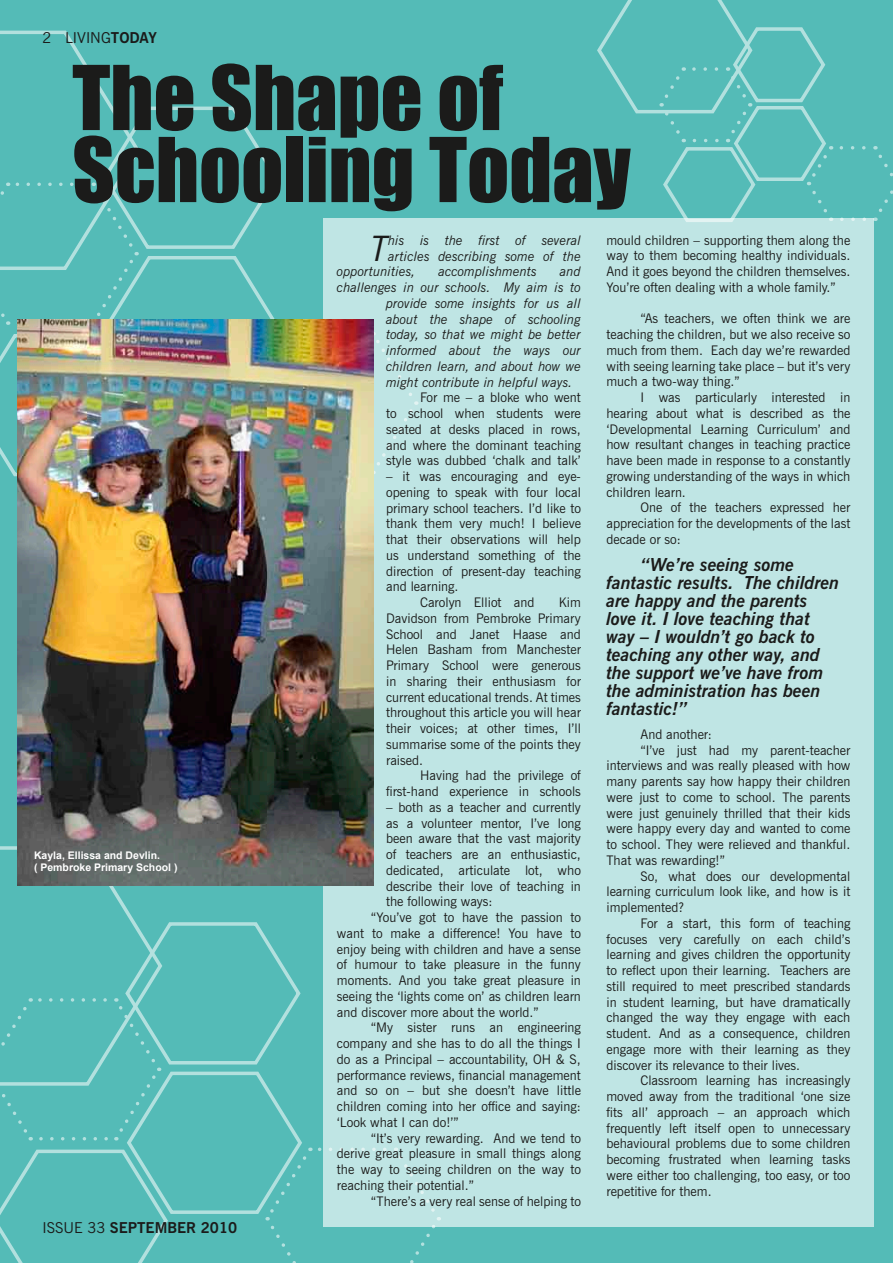
<style>
.page{position:relative;width:893px;height:1263px;background:#50bab6}
.page>*{position:absolute;margin:0;border:0;box-sizing:border-box;transform-origin:0 0}
.t1{font:82.5px/72px "Impact";color:#1b1b1a}
.t2{font:italic 34.95px "News Gothic BT";color:#1b1b1a}
.t3{font:italic 700 18px/18px "News Gothic BT";color:#1b1b1a}
.t4{font:700 15px "News Gothic BT";color:#1b1b1a}
.t5{font:15px "News Gothic BT";color:#1b1b1a}
.t6{font:13.2px/15.8px "News Gothic BT";color:#1b1b1a;text-align:justify}
.t7{font:italic 13.2px "News Gothic BT";color:#1b1b1a}
.t8{font:700 10.5px/12.6px "Arial";color:#fff}
.s1{font-weight:700}
.s2{font-weight:400}
</style>
<div class="page">
<svg style="left:597px;top:0;width:296px;height:221px"></svg>
<svg style="left:393px;top:1226px;width:47px;height:37px"></svg>
<svg style="left:0;top:846px;width:385px;height:417px"></svg>
<svg style="left:0;top:30px;width:323px;height:447px"></svg>
<div style="left:323px;top:218px;width:551px;height:1008px;background:#bfe5e4"></div>
<img style="left:17px;top:320px;width:356px;height:566px">
<p class="t5" style="left:43px;top:28px;width:116px">2 LIVING<span class="s1">TODAY</span></p>
<h1 class="t1" style="left:72px;top:60px;width:560px">The Shape of<br>Schooling Today</h1>
<h2 class="t2" style="left:371px;top:227px;width:19px">T</h2>
<p class="t7" style="left:388px;top:232px;width:194px">his is the first of several</p>
<p class="t6" style="left:606px;top:232px;width:245px">mould children – supporting them along the way to them becoming healthy individuals.<br>And it goes beyond the children themselves.<br>You’re often dealing with a whole family.”</p>
<p class="t6" style="left:606px;top:311px;width:246px;text-indent:34px">“As teachers, we often think we are teaching the children, but we also receive so much from them. Each day we’re rewarded with seeing learning take place – but it’s very much a two-way thing.”</p>
<p class="t6" style="left:606px;top:389px;width:245px;text-indent:34px">I was particularly interested in hearing about what is described as the ‘Developmental Learning Curriculum’ and how resultant changes in teaching practice have been made in response to a constantly growing understanding of the ways in which children learn.</p>
<p class="t6" style="left:606px;top:500px;width:245px;text-indent:34px">One of the teachers expressed her appreciation for the developments of the last decade or so:</p>
<h3 class="t3" style="left:606px;top:555px;width:234px;text-indent:34px">“We’re seeing some fantastic results. The children are happy and the parents love it. I love teaching that way – I wouldn’t go back to teaching any other way, and the support we’ve have from the administration has been fantastic!”</h3>
<p class="t6" style="left:640px;top:726px;width:73px">And another:</p>
<p class="t6" style="left:640px;top:742px;width:211px">“I’ve just had my parent-teacher</p>
<p class="t6" style="left:606px;top:758px;width:245px">interviews and was really pleased with how</p>
<p class="t6" style="left:606px;top:773px;width:245px">many parents say how happy their children</p>
<p class="t6" style="left:606px;top:789px;width:245px">were just to come to school. The parents</p>
<p class="t6" style="left:606px;top:805px;width:245px">were just genuinely thrilled that their kids</p>
<p class="t6" style="left:606px;top:821px;width:246px">were happy every day and wanted to come</p>
<p class="t6" style="left:606px;top:836px;width:245px">to school. They were relieved and thankful.</p>
<p class="t6" style="left:606px;top:852px;width:120px">That was rewarding!”</p>
<p class="t6" style="left:640px;top:868px;width:211px">So, what does our developmental</p>
<p class="t6" style="left:606px;top:884px;width:246px">learning curriculum look like, and how is it</p>
<p class="t6" style="left:606px;top:899px;width:79px">implemented?</p>
<p class="t6" style="left:640px;top:915px;width:211px">For a start, this form of teaching</p>
<p class="t6" style="left:606px;top:931px;width:245px">focuses very carefully on each child’s</p>
<p class="t6" style="left:606px;top:947px;width:245px">learning and gives children the opportunity</p>
<p class="t6" style="left:606px;top:962px;width:246px">to reflect upon their learning. Teachers are</p>
<p class="t6" style="left:606px;top:978px;width:246px">still required to meet prescribed standards</p>
<p class="t6" style="left:606px;top:994px;width:245px">in student learning, but have dramatically</p>
<p class="t6" style="left:606px;top:1010px;width:246px">changed the way they engage with each</p>
<p class="t6" style="left:606px;top:1025px;width:245px">student. And as a consequence, children</p>
<p class="t6" style="left:606px;top:1041px;width:245px">engage more with their learning as they</p>
<p class="t6" style="left:606px;top:1057px;width:195px">discover its relevance to their lives.</p>
<p class="t6" style="left:640px;top:1073px;width:211px">Classroom learning has increasingly</p>
<p class="t6" style="left:606px;top:1088px;width:246px">moved away from the traditional ‘one size</p>
<p class="t6" style="left:606px;top:1104px;width:246px">fits all’ approach – an approach which</p>
<p class="t6" style="left:606px;top:1120px;width:246px">frequently left itself open to unnecessary</p>
<p class="t6" style="left:606px;top:1136px;width:245px">behavioural problems due to some children</p>
<p class="t6" style="left:606px;top:1151px;width:246px">becoming frustrated when learning tasks</p>
<p class="t6" style="left:606px;top:1167px;width:245px">were either too challenging, too easy, or too</p>
<p class="t6" style="left:606px;top:1183px;width:107px">repetitive for them.</p>
<p class="t7" style="left:388px;top:248px;width:194px">articles describing some of the</p>
<p class="t7" style="left:337px;top:264px;width:80px">opportunities,</p>
<p class="t7" style="left:438px;top:264px;width:100px">accomplishments</p>
<p class="t7" style="left:560px;top:264px;width:22px">and</p>
<p class="t7" style="left:337px;top:279px;width:246px">challenges in our schools. My aim is to</p>
<p class="t7" style="left:386px;top:295px;width:196px">provide some insights for us all</p>
<p class="t7" style="left:386px;top:311px;width:196px">about the shape of schooling</p>
<p class="t7" style="left:386px;top:327px;width:196px">today, so that we might be better</p>
<p class="t7" style="left:386px;top:342px;width:196px">informed about the ways our</p>
<p class="t7" style="left:386px;top:358px;width:196px">children learn, and about how we</p>
<p class="t7" style="left:386px;top:374px;width:188px">might contribute in helpful ways.</p>
<p class="t6" style="left:386px;top:390px;width:196px;text-indent:34px">For me – a bloke who went to school when students were seated at desks placed in rows, and where the dominant teaching style was dubbed ‘chalk and talk’</p>
<p class="t6" style="left:386px;top:468px;width:196px">– it was encouraging and eye-</p>
<p class="t6" style="left:386px;top:484px;width:196px">opening to speak with four local</p>
<p class="t6" style="left:386px;top:500px;width:196px">primary school teachers. I’d like to</p>
<p class="t6" style="left:386px;top:516px;width:196px">thank them very much! I believe</p>
<p class="t6" style="left:386px;top:531px;width:196px">that their observations will help</p>
<p class="t6" style="left:386px;top:547px;width:196px">us understand something of the</p>
<p class="t6" style="left:386px;top:563px;width:196px">direction of present-day teaching</p>
<p class="t6" style="left:386px;top:579px;width:74px">and learning.</p>
<p class="t6" style="left:420px;top:594px;width:116px">Carolyn Elliot and</p>
<p class="t6" style="left:386px;top:594px;width:196px;text-indent:173px">Kim Davidson from Pembroke Primary School and Janet Haase and Helen Basham from Manchester Primary School were generous in sharing their enthusiasm for current educational trends. At times throughout this article you will hear their voices; at other times, I’ll summarise some of the points they raised.</p>
<p class="t6" style="left:386px;top:768px;width:196px;text-align:right">Having had the privilege of first-hand experience in schools</p>
<p class="t6" style="left:386px;top:799px;width:196px">– both as a teacher and currently</p>
<p class="t6" style="left:386px;top:815px;width:196px">as a volunteer mentor, I’ve long</p>
<p class="t6" style="left:386px;top:831px;width:196px">been aware that the vast majority</p>
<p class="t6" style="left:386px;top:846px;width:196px">of teachers are an enthusiastic,</p>
<p class="t6" style="left:386px;top:862px;width:196px">dedicated, articulate lot, who</p>
<p class="t6" style="left:386px;top:878px;width:196px">describe their love of teaching in</p>
<p class="t6" style="left:386px;top:894px;width:108px">the following ways:</p>
<p class="t6" style="left:371px;top:909px;width:211px">“You’ve got to have the passion to</p>
<p class="t6" style="left:337px;top:925px;width:245px">want to make a difference! You have to</p>
<p class="t6" style="left:337px;top:941px;width:245px">enjoy being with children and have a sense</p>
<p class="t6" style="left:337px;top:957px;width:246px">of humour to take pleasure in the funny</p>
<p class="t6" style="left:337px;top:972px;width:246px">moments. And you take great pleasure in</p>
<p class="t6" style="left:337px;top:988px;width:245px">seeing the ‘lights come on’ as children learn</p>
<p class="t6" style="left:337px;top:1004px;width:203px">and discover more about the world.”</p>
<p class="t6" style="left:371px;top:1020px;width:211px">“My sister runs an engineering</p>
<p class="t6" style="left:337px;top:1035px;width:245px">company and she has to do all the things I</p>
<p class="t6" style="left:337px;top:1051px;width:245px">do as a Principal – accountability, OH &amp; S,</p>
<p class="t6" style="left:337px;top:1067px;width:245px">performance reviews, financial management</p>
<p class="t6" style="left:337px;top:1082px;width:246px">and so on – but she doesn’t have little</p>
<p class="t6" style="left:337px;top:1098px;width:246px">children coming into her office and saying:</p>
<p class="t6" style="left:337px;top:1114px;width:123px">‘Look what I can do!’”</p>
<p class="t6" style="left:371px;top:1130px;width:211px">“It’s very rewarding. And we tend to</p>
<p class="t6" style="left:337px;top:1145px;width:245px">derive great pleasure in small things along</p>
<p class="t6" style="left:337px;top:1161px;width:246px">the way to seeing children on the way to</p>
<p class="t6" style="left:337px;top:1177px;width:139px">reaching their potential.”</p>
<p class="t6" style="left:371px;top:1193px;width:211px">“There’s a very real sense of helping to</p>
<p class="t8" style="left:34px;top:849px;width:145px">Kayla, Ellissa and Devlin.<br>( Pembroke Primary School )</p>
<p class="t4" style="left:43px;top:1218px;width:196px"><span class="s2">ISSUE 33</span> SEPTEMBER 2010</p>
</div>
